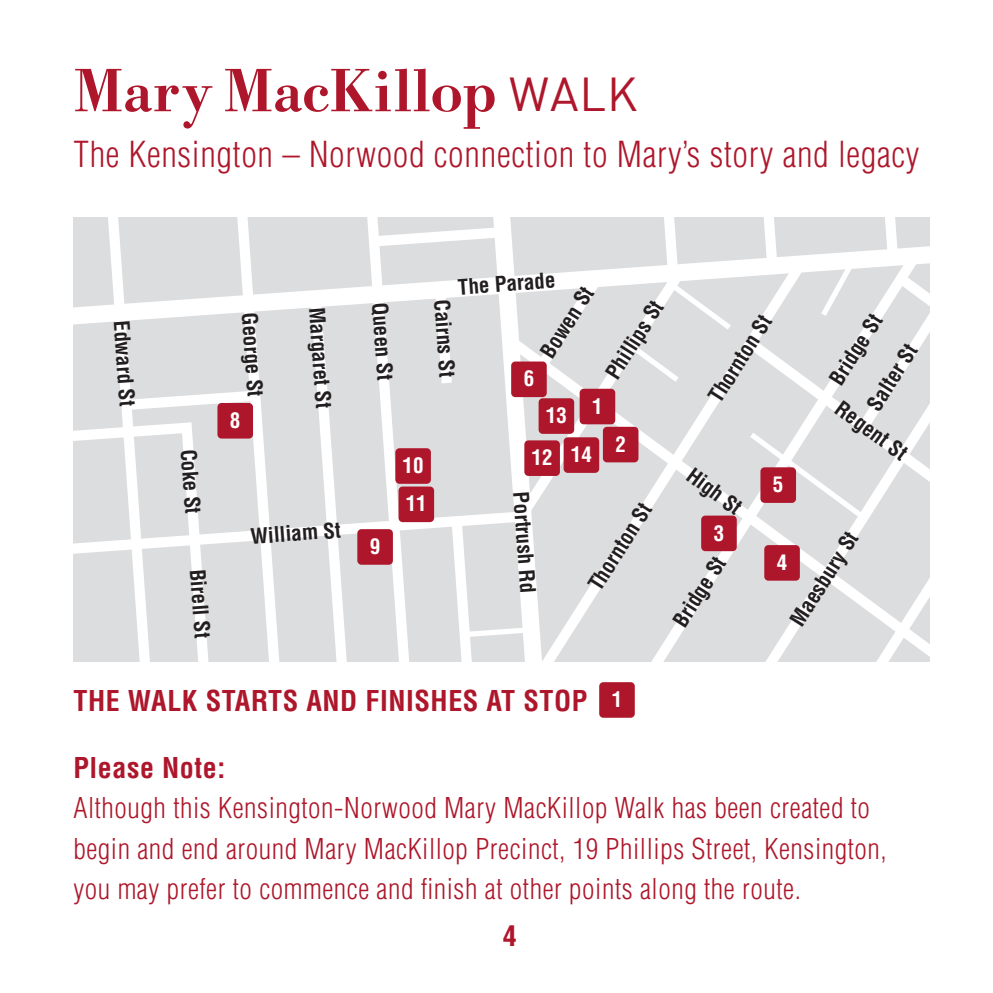
<style>
.page{position:relative;width:993px;height:993px;background:#fff}
.page>*{position:absolute;margin:0;border:0;box-sizing:border-box;transform-origin:0 0}
.t1{font:500 59.85px "Bodoni BE";color:#ae172b}
.t2{font:300 condensed 35px "Helvetica";letter-spacing:.02em;color:#ae172b}
.t3{font:300 condensed 28px/40.2px "Helvetica";letter-spacing:.02em;color:#ae172b}
.t4{font:700 condensed 28px "Helvetica";letter-spacing:.02em;color:#ae172b}
.t5{font:700 condensed 21px "Helvetica";color:#231f20}
.t6{font:700 condensed 21px/38.1px "Helvetica";color:#fff}
.s1{font-family:"DIN";font-weight:400;font-size:46.55px}
</style>
<div class="page">
<svg style="left:610px;top:528px;width:26px;height:134px;background:#e0e1e2"></svg>
<svg style="left:636px;top:524px;width:117px;height:138px;background:#dfe0e1"></svg>
<svg style="left:753px;top:524px;width:177px;height:138px"></svg>
<svg style="left:862px;top:540px;width:68px;height:122px"></svg>
<svg style="left:610px;top:262px;width:80px;height:266px"></svg>
<svg style="left:73px;top:217px;width:537px;height:445px"></svg>
<svg style="left:623px;top:217px;width:307px;height:307px"></svg>
<div style="left:579px;top:388px;width:36px;height:36px;background:#ae172b;border-radius:4px"></div>
<div style="left:599px;top:682px;width:35px;height:35px;background:#ae172b;border-radius:4px"></div>
<div style="left:357px;top:529px;width:36px;height:35px;background:#ae172b;border-radius:4px"></div>
<div style="left:217px;top:403px;width:36px;height:35px;background:#ae172b;border-radius:4px"></div>
<div style="left:395px;top:448px;width:36px;height:35px;background:#ae172b;border-radius:4px"></div>
<div style="left:398px;top:486px;width:36px;height:36px;background:#ae172b;border-radius:4px"></div>
<div style="left:524px;top:440px;width:35px;height:36px;background:#ae172b;border-radius:4px"></div>
<div style="left:538px;top:398px;width:36px;height:35px;background:#ae172b;border-radius:4px"></div>
<div style="left:563px;top:437px;width:36px;height:35px;background:#ae172b;border-radius:4px"></div>
<div style="left:602px;top:426px;width:36px;height:36px;background:#ae172b;border-radius:4px"></div>
<div style="left:701px;top:515px;width:35px;height:36px;background:#ae172b;border-radius:4px"></div>
<div style="left:764px;top:545px;width:35px;height:35px;background:#ae172b;border-radius:4px"></div>
<div style="left:760px;top:467px;width:35px;height:35px;background:#ae172b;border-radius:4px"></div>
<div style="left:511px;top:361px;width:35px;height:36px;background:#ae172b;border-radius:4px"></div>
<h1 class="t1" style="left:73px;top:56px;width:565px">Mary MacKillop <span class="s1">WALK</span></h1>
<p class="t2" style="left:73px;top:134px;width:847px">The Kensington – Norwood connection to Mary’s story and legacy</p>
<p class="t5" style="left:134px;top:320px;width:87px;rotate:86deg">Edward St</p>
<p class="t5" style="left:201px;top:448px;width:66px;rotate:86deg">Coke St</p>
<p class="t5" style="left:210px;top:568px;width:71px;rotate:86deg">Birell St</p>
<p class="t5" style="left:457px;top:274px;width:99px;rotate:-4deg">The Parade</p>
<p class="t5" style="left:535px;top:349px;width:81px;rotate:-58deg">Bowen St</p>
<p class="t5" style="left:600px;top:370px;width:90px;rotate:-58deg">Phillips St</p>
<p class="t5" style="left:329px;top:306px;width:102px;rotate:86deg">Margaret St</p>
<p class="t5" style="left:392px;top:301px;width:79px;rotate:86deg">Queen St</p>
<p class="t5" style="left:454px;top:298px;width:79px;rotate:86deg">Cairns St</p>
<p class="t5" style="left:262px;top:311px;width:86px;rotate:86deg">George St</p>
<p class="t5" style="left:823px;top:376px;width:80px;rotate:-58deg">Bridge St</p>
<p class="t5" style="left:702px;top:393px;width:100px;rotate:-58deg">Thornton St</p>
<p class="t5" style="left:861px;top:401px;width:76px;rotate:-58deg">Salter St</p>
<p class="t6" style="left:523px;top:359px;width:12px">6</p>
<p class="t6" style="left:592px;top:386px;width:12px">1</p>
<p class="t5" style="left:844px;top:395px;width:85px;rotate:36deg">Regent St</p>
<p class="t6" style="left:545px;top:396px;width:22px">13</p>
<p class="t6" style="left:230px;top:401px;width:12px">8</p>
<p class="t6" style="left:615px;top:424px;width:12px">2</p>
<p class="t6" style="left:570px;top:435px;width:22px">14</p>
<p class="t6" style="left:402px;top:446px;width:26px">10<br>11</p>
<p class="t6" style="left:531px;top:438px;width:22px">12</p>
<p class="t5" style="left:696px;top:462px;width:64px;rotate:36deg">High St</p>
<p class="t6" style="left:772px;top:465px;width:12px">5</p>
<p class="t5" style="left:533px;top:491px;width:102px;rotate:86deg">Portrush Rd</p>
<p class="t5" style="left:582px;top:581px;width:100px;rotate:-58deg">Thornton St</p>
<p class="t5" style="left:249px;top:523px;width:92px;rotate:-4deg">William St</p>
<p class="t6" style="left:713px;top:513px;width:12px">3</p>
<p class="t5" style="left:784px;top:617px;width:109px;rotate:-58deg">Maesbury St</p>
<p class="t6" style="left:370px;top:527px;width:12px">9</p>
<p class="t6" style="left:776px;top:543px;width:12px">4</p>
<p class="t5" style="left:667px;top:618px;width:80px;rotate:-58deg">Bridge St</p>
<p class="t4" style="left:73px;top:683px;width:515px">THE WALK STARTS AND FINISHES AT STOP</p>
<p class="t6" style="left:611px;top:680px;width:12px">1</p>
<p class="t4" style="left:73px;top:750px;width:153px">Please Note:</p>
<p class="t3" style="left:73px;top:787px;width:814px">Although this Kensington-Norwood Mary MacKillop Walk has been created to begin and end around Mary MacKillop Precinct, 19 Phillips Street, Kensington, you may prefer to commence and finish at other points along the route.</p>
<p class="t4" style="left:502px;top:918px;width:15px">4</p>
</div>
